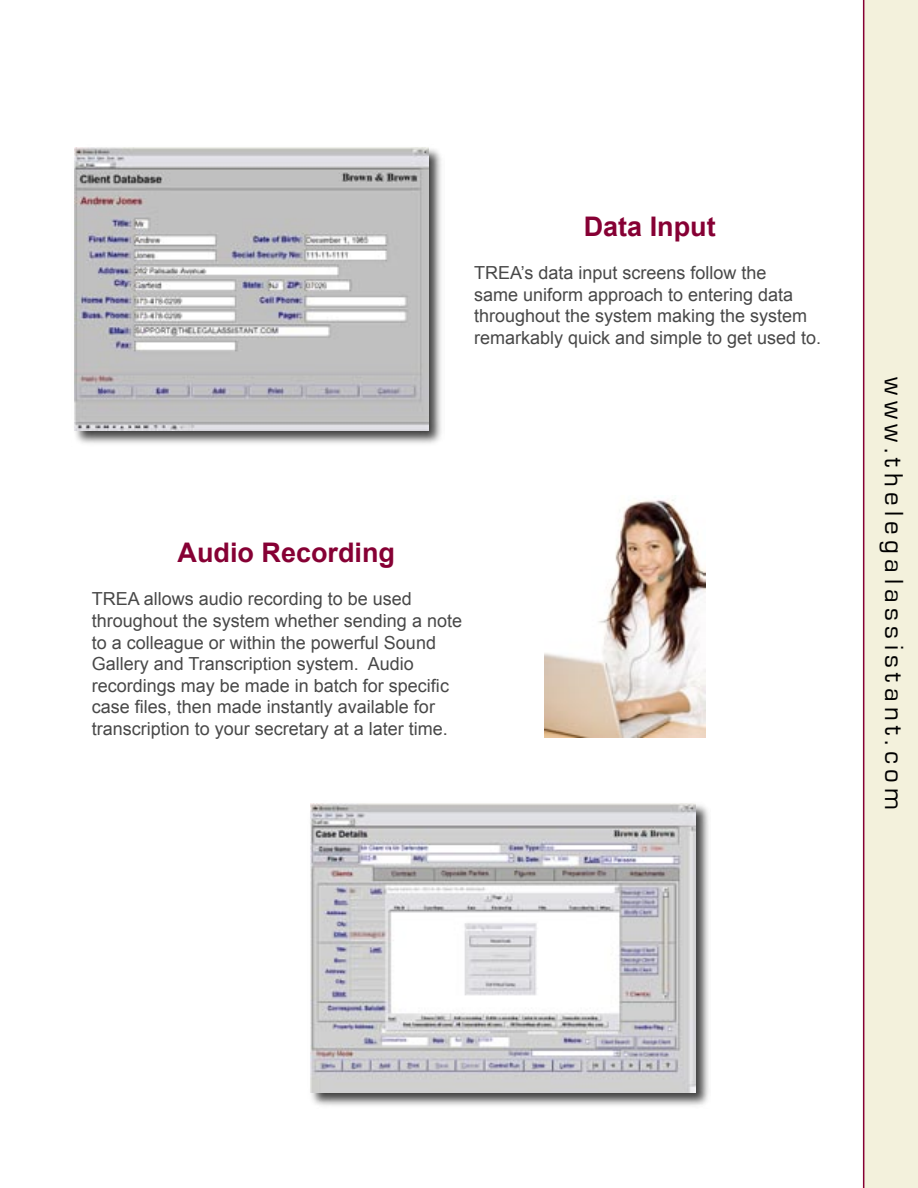
<style>
.page{position:relative;width:918px;height:1188px;background:#fff}
.page>*{position:absolute;margin:0;border:0;box-sizing:border-box;transform-origin:0 0}
.t1{font:27px "Eurostile";letter-spacing:.2em;color:#000}
.Paragraph_Style_2{font:700 27px "Arial";color:#860034}
.Paragraph_Style_3{font:700 27px "Arial";color:#860034}
.Paragraph_Style_1{font:18px/21.6px "Arial";color:#484848}
</style>
<div class="page">
<div style="left:864px;top:1px;width:53px;height:1186px;background:#f3f1dc"></div>
<div style="left:863px;top:0;width:55px;height:1188px;border:2px solid #f3f1dc"></div>
<hr style="left:863px;top:0;width:1px;height:1188px;background:#860034">
<div style="left:307px;top:800px;width:404px;height:308px;background:#000;opacity:.75"></div>
<img style="left:311px;top:804px;width:385px;height:289px">
<img style="left:545px;top:500px;width:161px;height:238px">
<div style="left:71px;top:144px;width:373px;height:303px;background:#000;opacity:.75"></div>
<img style="left:75px;top:148px;width:354px;height:283px">
<p class="Paragraph_Style_3" style="left:584px;top:209px;width:134px">Data Input</p>
<p class="Paragraph_Style_1" style="left:474px;top:262px;width:349px">TREA’s data input screens follow the<br>same uniform approach to entering data throughout the system making the system remarkably quick and simple to get used to.</p>
<p class="Paragraph_Style_2" style="left:178px;top:535px;width:219px">Audio Recording</p>
<p class="Paragraph_Style_1" style="left:92px;top:588px;width:372px">TREA allows audio recording to be used throughout the system whether sending a note to a colleague or within the powerful Sound Gallery and Transcription system. Audio recordings may be made in batch for specific case files, then made instantly available for transcription to your secretary at a later time.</p>
<h1 class="t1" style="left:908px;top:377px;width:435px;rotate:90deg">www.thelegalassistant.com</h1>
</div>
